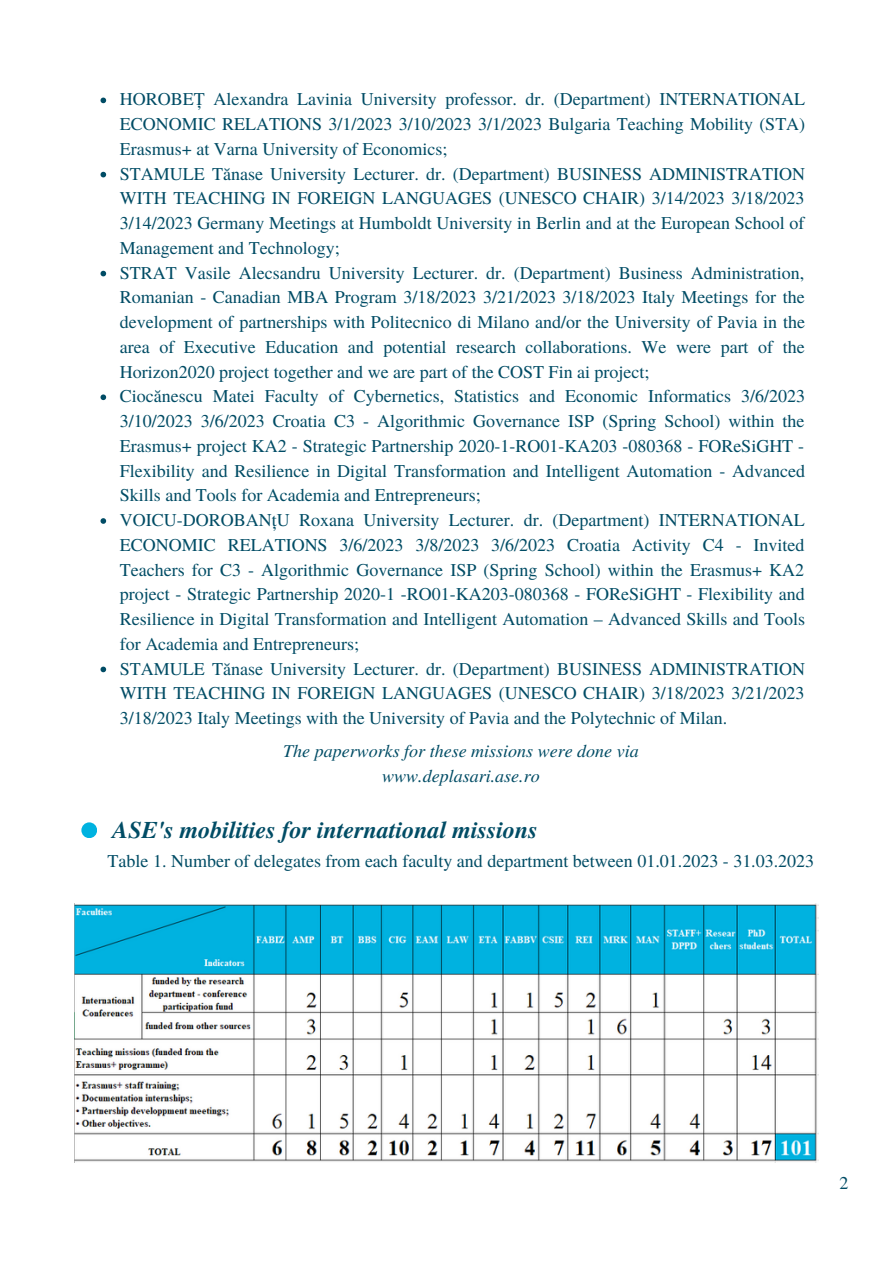
<style>
.page{position:relative;width:893px;height:1264px;background:#fff}
.page>*{position:absolute;margin:0;border:0;box-sizing:border-box;transform-origin:0 0}
.t1{font:italic 700 24px "Te X Gyre Termes";color:#004c65}
.t2{font:18px/24.8px "Te X Gyre Termes";color:#004c65;text-align:justify}
.t3{font:italic 18px/24.8px "Te X Gyre Termes";color:#004c65;text-align:center}
</style>
<div class="page">
<div style="left:81px;top:822px;width:16px;height:16px;background:#00b2e0;border-radius:50%"></div>
<img style="left:75px;top:903px;width:743px;height:259px">
<svg style="left:100px;top:98px;width:6px;height:5px"></svg>
<svg style="left:100px;top:172px;width:6px;height:5px"></svg>
<svg style="left:100px;top:271px;width:6px;height:5px"></svg>
<svg style="left:100px;top:394px;width:6px;height:6px"></svg>
<svg style="left:100px;top:518px;width:6px;height:6px"></svg>
<svg style="left:100px;top:666px;width:6px;height:6px"></svg>
<p class="t2" style="left:120px;top:86px;width:687px">HOROBEŢ Alexandra Lavinia University professor. dr. (Department) INTERNATIONAL ECONOMIC RELATIONS 3/1/2023 3/10/2023 3/1/2023 Bulgaria Teaching Mobility (STA)<br>Erasmus+ at Varna University of Economics;</p>
<p class="t2" style="left:120px;top:160px;width:686px">STAMULE Tănase University Lecturer. dr. (Department) BUSINESS ADMINISTRATION WITH TEACHING IN FOREIGN LANGUAGES (UNESCO CHAIR) 3/14/2023 3/18/2023<br>3/14/2023 Germany Meetings at Humboldt University in Berlin and at the European School of Management and Technology;</p>
<p class="t2" style="left:120px;top:259px;width:686px">STRAT Vasile Alecsandru University Lecturer. dr. (Department) Business Administration, Romanian - Canadian MBA Program 3/18/2023 3/21/2023 3/18/2023 Italy Meetings for the development of partnerships with Politecnico di Milano and/or the University of Pavia in the area of Executive Education and potential research collaborations. We were part of the Horizon2020 project together and we are part of the COST Fin ai project;</p>
<p class="t2" style="left:120px;top:383px;width:687px">Ciocănescu Matei Faculty of Cybernetics, Statistics and Economic Informatics 3/6/2023<br>3/10/2023 3/6/2023 Croatia C3 - Algorithmic Governance ISP (Spring School) within the Erasmus+ project KA2 - Strategic Partnership 2020-1-RO01-KA203 -080368 - FOReSiGHT - Flexibility and Resilience in Digital Transformation and Intelligent Automation - Advanced Skills and Tools for Academia and Entrepreneurs;</p>
<p class="t2" style="left:120px;top:506px;width:686px">VOICU-DOROBANțU Roxana University Lecturer. dr. (Department) INTERNATIONAL ECONOMIC RELATIONS 3/6/2023 3/8/2023 3/6/2023 Croatia Activity C4 - Invited Teachers for C3 - Algorithmic Governance ISP (Spring School) within the Erasmus+ KA2 project - Strategic Partnership 2020-1 -RO01-KA203-080368 - FOReSiGHT - Flexibility and Resilience in Digital Transformation and Intelligent Automation – Advanced Skills and Tools for Academia and Entrepreneurs;</p>
<p class="t2" style="left:120px;top:655px;width:686px">STAMULE Tănase University Lecturer. dr. (Department) BUSINESS ADMINISTRATION WITH TEACHING IN FOREIGN LANGUAGES (UNESCO CHAIR) 3/18/2023 3/21/2023<br>3/18/2023 Italy Meetings with the University of Pavia and the Polytechnic of Milan.</p>
<p class="t3" style="left:283px;top:737px;width:357px">The paperworks for these missions were done via www.deplasari.ase.ro</p>
<p class="t1" style="left:113px;top:811px;width:427px">ASE's mobilities for international missions</p>
<p class="t2" style="left:108px;top:847px;width:708px">Table 1. Number of delegates from each faculty and department between 01.01.2023 - 31.03.2023</p>
<p class="t2" style="left:839px;top:1169px;width:10px">2</p>
</div>
